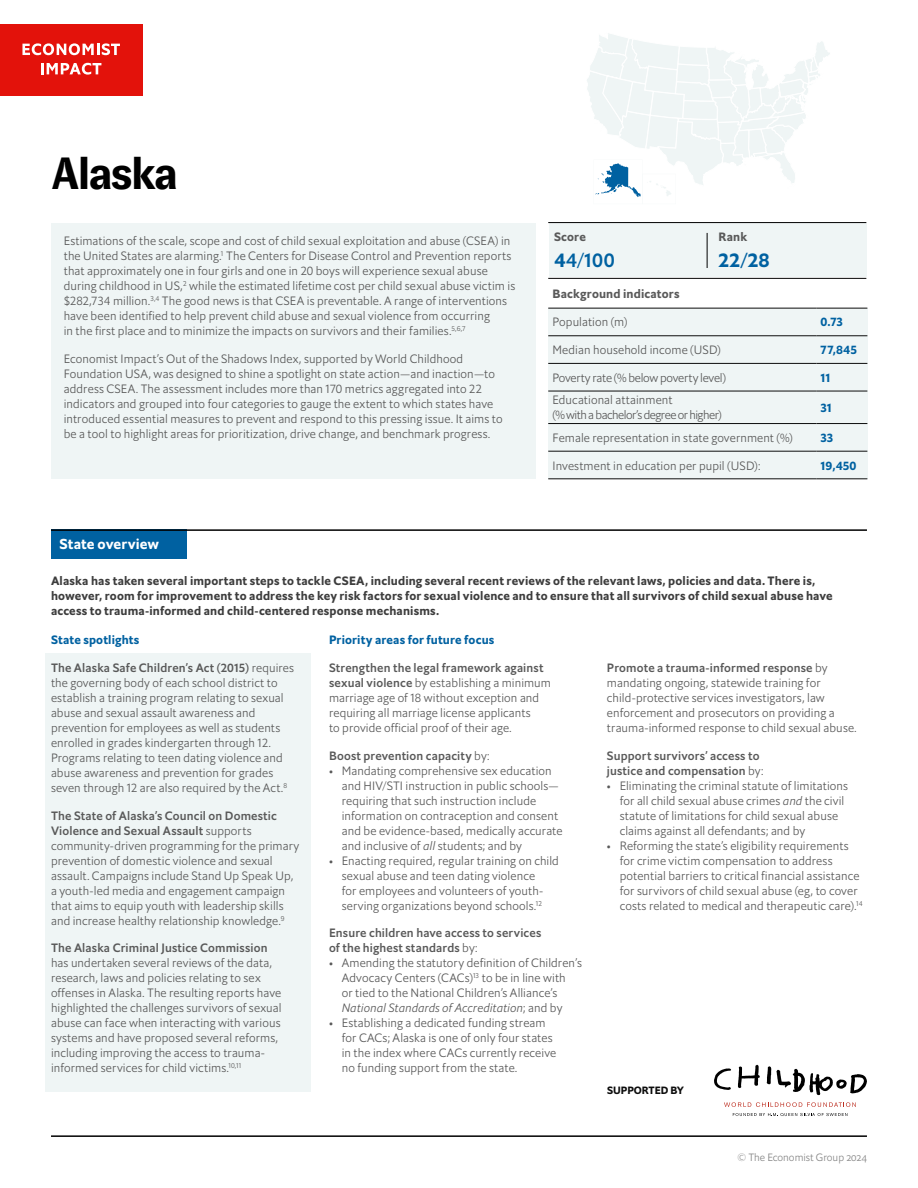
<style>
.page{position:relative;width:918px;height:1188px;background:#fff}
.page>*{position:absolute;margin:0;border:0;box-sizing:border-box;transform-origin:0 0}
.t1{font:700 45px "GT Zirkon";letter-spacing:-.06em;color:#000}
.t2{font:500 19.5px "Econ Sans OS";color:#0061a1}
.t3{font:700 19.5px "Econ Sans OS";color:#0061a1}
.t4{font:700 14.25px "Econ Sans OS";letter-spacing:.005em;color:#fff}
.t5{font:12px/15px "Econ Sans OS Lig";letter-spacing:.01em;color:#595959}
.t6{font:500 12px/15px "Econ Sans OS";letter-spacing:.015em;color:#595959}
.t7{font:700 12px/15px "Econ Sans OS";letter-spacing:.015em;color:#3d3d3d}
.t8{font:700 12px "Econ Sans OS";letter-spacing:.015em;color:#0061a1}
.t9{font:12px/15px "Econ Sans OS Lig";letter-spacing:-.03em;color:#595959}
.t10{font:italic 300 12px "Econ Sans OS";letter-spacing:.005em;color:#595959}
.t11{font:12px "Econ Sans Lig";letter-spacing:.01em;color:#595959}
.t12{font:12px "Econ Sans OS Lig";letter-spacing:-.015em;color:#595959}
.t13{font:700 12px "Econ Sans OS";letter-spacing:.01em;color:#595959}
.t14{font:10.5px "Econ Sans OS Lig";color:#868686}
.t15{font:700 10.5px "Econ Sans OS";letter-spacing:-.01em;color:#0d0d0d}
.s1{font-weight:700}
.s2{font-family:"Econ Sans OS Lig";font-weight:400}
.s3{font-family:"Econ Sans OS";font-weight:500}
.s4{font-family:"Econ Sans OS";font-weight:300;font-style:italic}
.s5{font-family:"Econ Sans OS Lig";font-weight:400;font-style:normal}
</style>
<div class="page">
<div style="left:0;top:24px;width:142px;height:71px;background:#e3120b"></div>
<svg style="left:22px;top:43px;width:98px;height:12px"></svg>
<svg style="left:41px;top:63px;width:60px;height:12px"></svg>
<hr style="left:51px;top:1135px;width:816px;height:2px;background:#000">
<div style="left:549px;top:224px;width:318px;height:53px;background:#eff5f5"></div>
<div style="left:45px;top:654px;width:266px;height:438px;background:#eff5f5"></div>
<div style="left:51px;top:529px;width:136px;height:30px;background:#0061a1"></div>
<div style="left:51px;top:224px;width:484px;height:255px;background:#eff5f5"></div>
<hr style="left:51px;top:529px;width:816px;height:2px;background:#000">
<div style="left:548px;top:278px;width:319px;height:201px;background:#eff5f5"></div>
<div style="left:548px;top:278px;width:319px;height:30px;background:#fff"></div>
<hr style="left:548px;top:308px;width:268px;height:1px;background:#0d0d0d">
<hr style="left:816px;top:308px;width:51px;height:1px;background:#0d0d0d">
<hr style="left:548px;top:336px;width:268px;height:1px;background:#0d0d0d">
<hr style="left:816px;top:336px;width:51px;height:1px;background:#0d0d0d">
<hr style="left:548px;top:363px;width:268px;height:1px;background:#0d0d0d">
<hr style="left:816px;top:363px;width:51px;height:1px;background:#0d0d0d">
<hr style="left:548px;top:391px;width:268px;height:1px;background:#0d0d0d">
<hr style="left:816px;top:391px;width:51px;height:1px;background:#0d0d0d">
<hr style="left:548px;top:423px;width:268px;height:1px;background:#0d0d0d">
<hr style="left:816px;top:423px;width:51px;height:1px;background:#0d0d0d">
<hr style="left:548px;top:451px;width:268px;height:1px;background:#0d0d0d">
<hr style="left:816px;top:451px;width:51px;height:1px;background:#0d0d0d">
<hr style="left:548px;top:479px;width:268px;height:1px;background:#0d0d0d">
<hr style="left:816px;top:479px;width:51px;height:1px;background:#0d0d0d">
<svg style="left:587px;top:33px;width:243px;height:164px"></svg>
<hr style="left:548px;top:278px;width:318px;height:1px;background:#000">
<hr style="left:707px;top:233px;width:1px;height:35px;background:#000">
<hr style="left:548px;top:222px;width:318px;height:1px;background:#000">
<svg style="left:724px;top:1102px;width:132px;height:5px"></svg>
<svg style="left:733px;top:1113px;width:114px;height:4px"></svg>
<svg style="left:738px;top:1065px;width:22px;height:23px"></svg>
<svg style="left:714px;top:1068px;width:17px;height:22px"></svg>
<svg style="left:767px;top:1066px;width:100px;height:29px"></svg>
<h1 class="t1" style="left:51px;top:149px;width:129px">Alaska</h1>
<p class="t5" style="left:64px;top:233px;width:453px">Estimations of the scale, scope and cost of child sexual exploitation and abuse (CSEA) in the United States are alarming.<sup>1</sup> The Centers for Disease Control and Prevention reports that approximately one in four girls and one in 20 boys will experience sexual abuse during childhood in US,<sup>2</sup> while the estimated lifetime cost per child sexual abuse victim is $282,734 million.<sup>3,4</sup> The good news is that CSEA is preventable. A range of interventions have been identified to help prevent child abuse and sexual violence from occurring<br>in the first place and to minimize the impacts on survivors and their families.<sup>5,6,7</sup></p>
<p class="t5" style="left:64px;top:351px;width:440px">Economist Impact’s Out of the Shadows Index, supported by World Childhood Foundation USA, was designed to shine a spotlight on state action—and inaction—to address CSEA. The assessment includes more than 170 metrics aggregated into 22 indicators and grouped into four categories to gauge the extent to which states have introduced essential measures to prevent and respond to this pressing issue. It aims to be a tool to highlight areas for prioritization, drive change, and benchmark progress.</p>
<p class="t4" style="left:60px;top:534px;width:101px">State overview</p>
<p class="t13" style="left:554px;top:229px;width:33px">Score</p>
<h2 class="t2" style="left:554px;top:247px;width:62px"><span class="s1">4</span>4/100</h2>
<p class="t13" style="left:719px;top:229px;width:30px">Rank</p>
<h2 class="t3" style="left:719px;top:247px;width:52px">22/28</h2>
<p class="t13" style="left:553px;top:286px;width:129px">Background indicators</p>
<p class="t5" style="left:553px;top:315px;width:76px">Population (m)</p>
<p class="t8" style="left:821px;top:314px;width:24px">0.73</p>
<p class="t5" style="left:553px;top:342px;width:170px">Median household income (USD)</p>
<p class="t8" style="left:821px;top:342px;width:38px">77,845</p>
<p class="t12" style="left:553px;top:370px;width:175px">Poverty rate (% below poverty level)</p>
<p class="t8" style="left:821px;top:370px;width:12px">11</p>
<p class="t9" style="left:553px;top:393px;width:171px">Educational attainment<br>(% with a bachelor’s degree or higher)</p>
<p class="t8" style="left:821px;top:400px;width:13px">31</p>
<p class="t5" style="left:553px;top:430px;width:242px">Female representation in state government (%)</p>
<p class="t8" style="left:821px;top:430px;width:14px">33</p>
<p class="t11" style="left:553px;top:458px;width:209px">Investment in education per pupil (USD):</p>
<p class="t8" style="left:821px;top:458px;width:37px">19,450</p>
<p class="t7" style="left:51px;top:574px;width:783px">Alaska has taken several important steps to tackle CSEA, including several recent reviews of the relevant laws, policies and data. There is, however, room for improvement to address the key risk factors for sexual violence and to ensure that all survivors of child sexual abuse have access to trauma-informed and child-centered response mechanisms.</p>
<p class="t8" style="left:51px;top:632px;width:90px">State spotlights</p>
<p class="t6" style="left:51px;top:660px;width:244px">The Alaska Safe Children’s Act (2015) <span class="s2">requires</span></p>
<p class="t5" style="left:51px;top:675px;width:238px">the governing body of each school district to establish a training program relating to sexual abuse and sexual assault awareness and prevention for employees as well as students enrolled in grades kindergarten through 12.<br>Programs relating to teen dating violence and abuse awareness and prevention for grades seven through 12 are also required by the Act.<sup>8</sup></p>
<p class="t6" style="left:51px;top:808px;width:227px">The State of Alaska’s Council on Domestic<br>Violence and Sexual Assault <span class="s2">supports</span></p>
<p class="t5" style="left:51px;top:838px;width:250px">community-driven programming for the primary prevention of domestic violence and sexual assault. Campaigns include Stand Up Speak Up, a youth-led media and engagement campaign that aims to equip youth with leadership skills and increase healthy relationship knowledge.<sup>9</sup></p>
<p class="t6" style="left:51px;top:941px;width:218px">The Alaska Criminal Justice Commission</p>
<p class="t5" style="left:51px;top:956px;width:232px">has undertaken several reviews of the data, research, laws and policies relating to sex offenses in Alaska. The resulting reports have highlighted the challenges survivors of sexual abuse can face when interacting with various systems and have proposed several reforms, including improving the access to trauma&shy;informed services for child victims.<sup>10,11</sup></p>
<p class="t8" style="left:329px;top:632px;width:167px">Priority areas for future focus</p>
<p class="t6" style="left:329px;top:660px;width:216px">Strengthen the legal framework against</p>
<p class="t5" style="left:329px;top:675px;width:223px"><span class="s3">sexual violence</span> by establishing a minimum marriage age of 18 without exception and requiring all marriage license applicants<br>to provide official proof of their age.</p>
<p class="t6" style="left:329px;top:748px;width:162px">Boost prevention capacity <span class="s2">by:</span></p>
<p class="t5" style="left:342px;top:763px;width:222px;text-indent:-13px">• Mandating comprehensive sex education and HIV/STI instruction in public schools— requiring that such instruction include information on contraception and consent and be evidence-based, medically accurate and inclusive of <span class="s4">all</span> students; and by</p>
<p class="t5" style="left:342px;top:853px;width:219px;text-indent:-13px">• Enacting required, regular training on child sexual abuse and teen dating violence<br>for employees and volunteers of youth&shy;serving organizations beyond schools.<sup>12</sup></p>
<p class="t6" style="left:329px;top:926px;width:214px">Ensure children have access to services of the highest standards <span class="s2">by:</span></p>
<p class="t5" style="left:342px;top:956px;width:242px;text-indent:-13px">• Amending the statutory definition of Children’s<br>Advocacy Centers (CACs)<sup>13</sup> to be in line with<br>or tied to the National Children’s Alliance’s</p>
<p class="t10" style="left:342px;top:1000px;width:222px">National Standards of Accreditation<span class="s5">; and by</span></p>
<p class="t5" style="left:342px;top:1016px;width:216px;text-indent:-13px">• Establishing a dedicated funding stream for CACs; Alaska is one of only four states in the index where CACs currently receive no funding support from the state.</p>
<p class="t6" style="left:607px;top:660px;width:222px">Promote a trauma-informed response <span class="s2">by</span></p>
<p class="t5" style="left:607px;top:675px;width:251px">mandating ongoing, statewide training for child-protective services investigators, law enforcement and prosecutors on providing a trauma-informed response to child sexual abuse.</p>
<p class="t6" style="left:607px;top:748px;width:158px">Support survivors’ access to justice and compensation <span class="s2">by:</span></p>
<p class="t5" style="left:620px;top:778px;width:230px;text-indent:-13px">• Eliminating the criminal statute of limitations for all child sexual abuse crimes <span class="s4">and</span> the civil statute of limitations for child sexual abuse claims against all defendants; and by</p>
<p class="t5" style="left:620px;top:838px;width:244px;text-indent:-13px">• Reforming the state’s eligibility requirements for crime victim compensation to address potential barriers to critical financial assistance for survivors of child sexual abuse (eg, to cover costs related to medical and therapeutic care).<sup>14</sup></p>
<p class="t15" style="left:607px;top:1084px;width:79px">SUPPORTED BY</p>
<p class="t14" style="left:738px;top:1151px;width:131px">© The Economist Group 2024</p>
</div>
